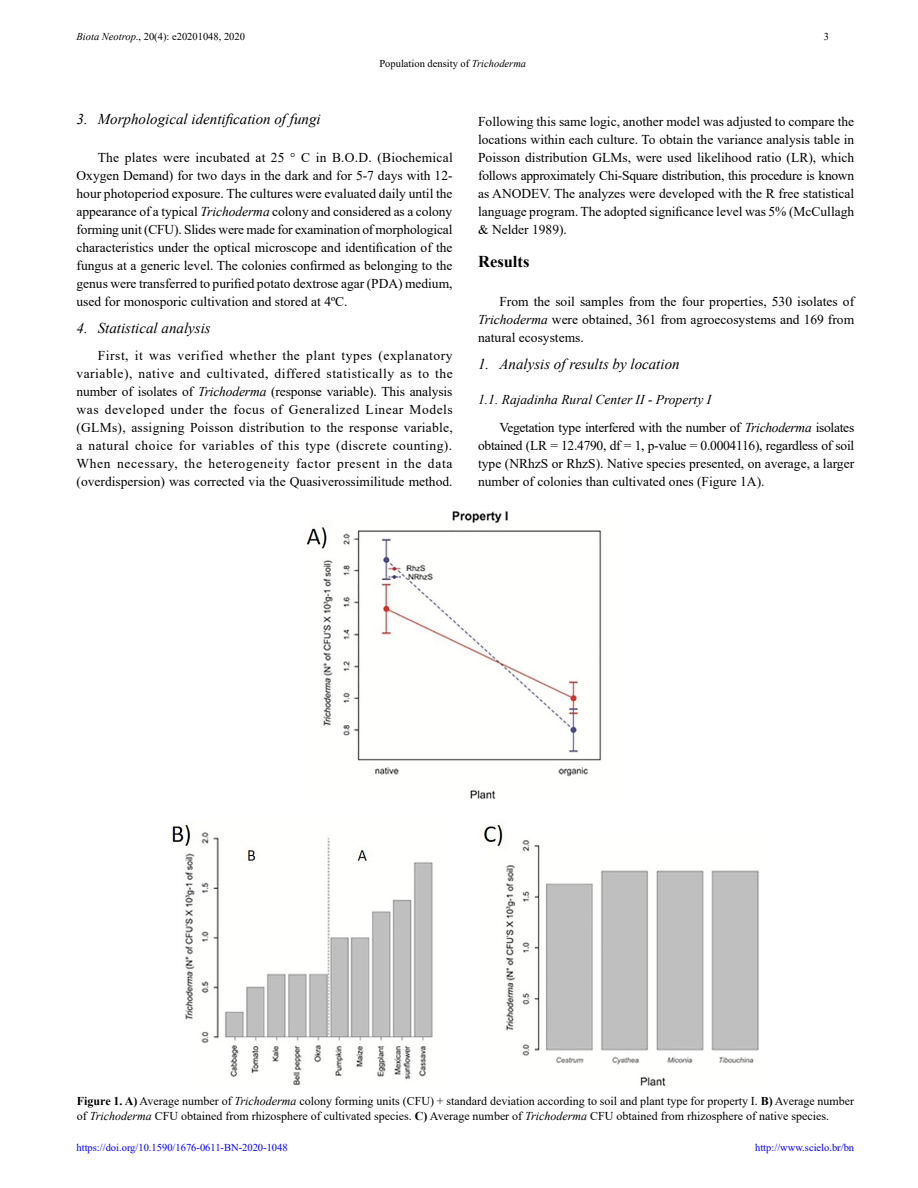
<style>
.page{position:relative;width:918px;height:1188px;background:#fff}
.page>*{position:absolute;margin:0;border:0;box-sizing:border-box;transform-origin:0 0}
.t1{font:700 16.5px "Times New Roman";color:#000}
.t2{font:italic 15px "Times New Roman";color:#000}
.t3{font:13.5px/18px "Times New Roman";color:#000;text-align:justify}
.t4{font:italic 13.5px/28.5px "Times New Roman";color:#000}
.t5{font:12px/14.4px "Times New Roman";color:#000}
.t6{font:10.5px "Times New Roman";color:#00f}
.t7{font:10.5px "Times New Roman";color:#000}
.s1{font-style:italic}
.s2{font-style:normal}
.s3{font-weight:700}
</style>
<div class="page">
<img style="left:171px;top:511px;width:588px;height:575px">
<p class="t7" style="left:77px;top:29px;width:170px"><span class="s1">Biota Neotrop</span>., 20(4): e20201048, 2020</p>
<p class="t7" style="left:379px;top:56px;width:148px">Population density of <span class="s1">Trichoderma</span></p>
<p class="t7" style="left:824px;top:29px;width:7px">3</p>
<p class="t2" style="left:77px;top:109px;width:246px">3. Morphological identification of fungi</p>
<p class="t3" style="left:77px;top:148px;width:378px;text-indent:21px">The plates were incubated at 25 ° C in B.O.D. (Biochemical Oxygen Demand) for two days in the dark and for 5-7 days with 12- hour photoperiod exposure. The cultures were evaluated daily until the appearance of a typical <span class="s1">Trichoderma</span> colony and considered as a colony forming unit (CFU). Slides were made for examination of morphological characteristics under the optical microscope and identification of the fungus at a generic level. The colonies confirmed as belonging to the genus were transferred to purified potato dextrose agar (PDA) medium, used for monosporic cultivation and stored at 4ºC.</p>
<p class="t2" style="left:77px;top:317px;width:136px">4. Statistical analysis</p>
<p class="t3" style="left:77px;top:346px;width:378px;text-indent:21px">First, it was verified whether the plant types (explanatory variable), native and cultivated, differed statistically as to the number of isolates of <span class="s1">Trichoderma</span> (response variable). This analysis was developed under the focus of Generalized Linear Models (GLMs), assigning Poisson distribution to the response variable, a natural choice for variables of this type (discrete counting).<br>When necessary, the heterogeneity factor present in the data (overdispersion) was corrected via the Quasiverossimilitude method.</p>
<p class="t3" style="left:478px;top:112px;width:378px">Following this same logic, another model was adjusted to compare the locations within each culture. To obtain the variance analysis table in Poisson distribution GLMs, were used likelihood ratio (LR), which follows approximately Chi-Square distribution, this procedure is known as ANODEV. The analyzes were developed with the R free statistical language program. The adopted significance level was 5% (McCullagh &amp; Nelder 1989).</p>
<p class="t1" style="left:478px;top:249px;width:53px">Results</p>
<p class="t3" style="left:478px;top:292px;width:378px;text-indent:21px">From the soil samples from the four properties, 530 isolates of <span class="s1">Trichoderma</span> were obtained, 361 from agroecosystems and 169 from natural ecosystems.</p>
<p class="t2" style="left:478px;top:353px;width:203px">1. Analysis of results by location</p>
<p class="t4" style="left:499px;top:384px;width:356px;text-indent:-21px">1.1. Rajadinha Rural Center II - Property I<br><span class="s2">Vegetation type interfered with the number of</span> Trichoderma <span class="s2">isolates</span></p>
<p class="t3" style="left:478px;top:436px;width:378px">obtained (LR = 12.4790, df = 1, p-value = 0.0004116), regardless of soil type (NRhzS or RhzS). Native species presented, on average, a larger number of colonies than cultivated ones (Figure 1A).</p>
<p class="t5" style="left:77px;top:1094px;width:779px"><span class="s3">Figure 1. A)</span> Average number of <span class="s1">Trichoderma</span> colony forming units (CFU) + standard deviation according to soil and plant type for property I. <span class="s3">B)</span> Average number of <span class="s1">Trichoderma</span> CFU obtained from rhizosphere of cultivated species. <span class="s3">C)</span> Average number of <span class="s1">Trichoderma</span> CFU obtained from rhizosphere of native species.</p>
<p class="t6" style="left:77px;top:1140px;width:213px">https://doi.org/10.1590/1676-0611-BN-2020-1048</p>
<p class="t6" style="left:755px;top:1140px;width:101px">http://www.scielo.br/bn</p>
</div>
